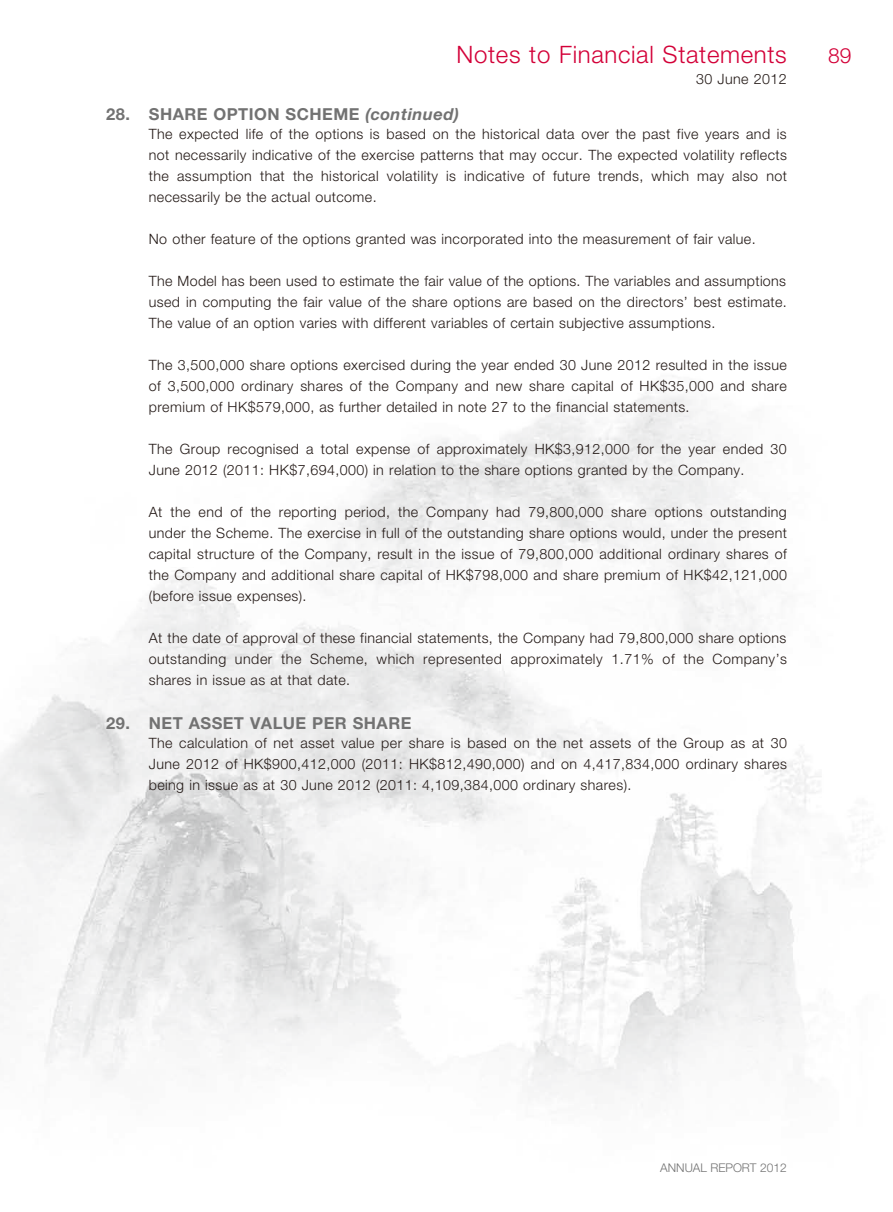
<style>
.page{position:relative;width:893px;height:1212px;background:#fff}
.page>*{position:absolute;margin:0;border:0;box-sizing:border-box;transform-origin:0 0}
.t1{font:300 24px "Helvetica Neue LT Std";letter-spacing:.03em;color:#d30038}
.t2{font:300 21px "Helvetica Neue LT Std";color:#d30038}
.t3{font:700 16.5px "Helvetica Neue LT Std";letter-spacing:.03em;color:#727272}
.t4{font:300 14.25px/21px "Helvetica Neue LT Std";letter-spacing:.03em;color:#231916;text-align:justify}
.t5{font:300 12px "Helvetica Neue LT Std";color:#727272}
.s1{font-style:italic}
</style>
<div class="page">
<img style="left:0;top:376px;width:868px;height:730px">
<h1 class="t1" style="left:457px;top:40px;width:332px">Notes to Financial Statements</h1>
<h2 class="t2" style="left:828px;top:42px;width:25px">89</h2>
<p class="t4" style="left:696px;top:68px;width:92px">30 June 2012</p>
<p class="t3" style="left:106px;top:104px;width:354px">28. SHARE OPTION SCHEME <span class="s1">(continued)</span></p>
<p class="t4" style="left:149px;top:123px;width:640px">The expected life of the options is based on the historical data over the past five years and is not necessarily indicative of the exercise patterns that may occur. The expected volatility reflects the assumption that the historical volatility is indicative of future trends, which may also not necessarily be the actual outcome.</p>
<p class="t4" style="left:149px;top:228px;width:608px">No other feature of the options granted was incorporated into the measurement of fair value.</p>
<p class="t4" style="left:149px;top:270px;width:639px">The Model has been used to estimate the fair value of the options. The variables and assumptions used in computing the fair value of the share options are based on the directors’ best estimate.<br>The value of an option varies with different variables of certain subjective assumptions.</p>
<p class="t4" style="left:149px;top:354px;width:639px">The 3,500,000 share options exercised during the year ended 30 June 2012 resulted in the issue of 3,500,000 ordinary shares of the Company and new share capital of HK$35,000 and share premium of HK$579,000, as further detailed in note 27 to the financial statements.</p>
<p class="t4" style="left:149px;top:438px;width:639px">The Group recognised a total expense of approximately HK$3,912,000 for the year ended 30<br>June 2012 (2011: HK$7,694,000) in relation to the share options granted by the Company.</p>
<p class="t4" style="left:149px;top:501px;width:640px">At the end of the reporting period, the Company had 79,800,000 share options outstanding under the Scheme. The exercise in full of the outstanding share options would, under the present capital structure of the Company, result in the issue of 79,800,000 additional ordinary shares of the Company and additional share capital of HK$798,000 and share premium of HK$42,121,000 (before issue expenses).</p>
<p class="t4" style="left:149px;top:627px;width:640px">At the date of approval of these financial statements, the Company had 79,800,000 share options outstanding under the Scheme, which represented approximately 1.71% of the Company’s shares in issue as at that date.</p>
<p class="t3" style="left:106px;top:713px;width:307px">29. NET ASSET VALUE PER SHARE</p>
<p class="t4" style="left:149px;top:732px;width:640px">The calculation of net asset value per share is based on the net assets of the Group as at 30<br>June 2012 of HK$900,412,000 (2011: HK$812,490,000) and on 4,417,834,000 ordinary shares being in issue as at 30 June 2012 (2011: 4,109,384,000 ordinary shares).</p>
<p class="t5" style="left:660px;top:1160px;width:128px">ANNUAL REPORT 2012</p>
</div>
